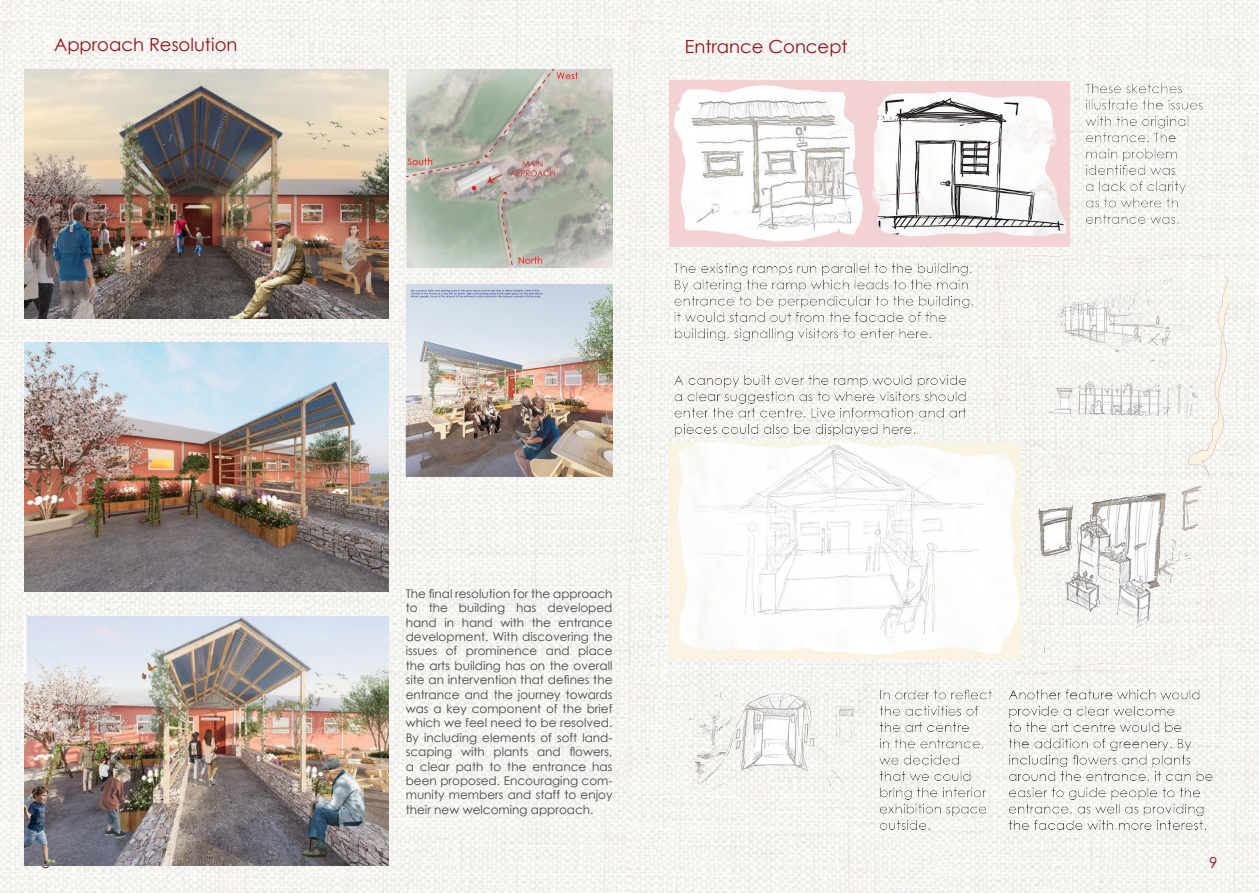
<style>
.page{position:relative;width:1259px;height:893px;background:#fff}
.page>*{position:absolute;margin:0;border:0;box-sizing:border-box;transform-origin:0 0}
.t1{font:18px "Century Gothic";color:#951115}
.t2{font:15px "Century Gothic";color:#951115}
.t3{font:12px/14.4px "Century Gothic";color:#454647;text-align:justify}
</style>
<div class="page">
<img style="left:0;top:0;width:1259px;height:893px">
<img style="left:659px;top:38px;width:569px;height:807px">
<img style="left:24px;top:69px;width:364px;height:249px">
<img style="left:24px;top:343px;width:364px;height:249px">
<img style="left:24px;top:616px;width:364px;height:249px">
<img style="left:406px;top:69px;width:206px;height:435px">
<p class="t1" style="left:54px;top:32px;width:185px">Approach Resolution</p>
<p class="t1" style="left:685px;top:34px;width:164px">Entrance Concept</p>
<p class="t3" style="left:406px;top:586px;width:208px">The final resolution for the approach to the building has developed hand in hand with the entrance development. With discovering the issues of prominence and place the arts building has on the overall site an intervention that defines the entrance and the journey towards was a key component of the brief which we feel need to be resolved.<br>By including elements of soft land&shy;scaping with plants and flowers, a clear path to the entrance has been proposed. Encouraging com&shy;munity members and staff to enjoy their new welcoming approach.</p>
<p class="t2" style="left:42px;top:852px;width:10px">8</p>
<p class="t2" style="left:1209px;top:852px;width:10px">9</p>
</div>
